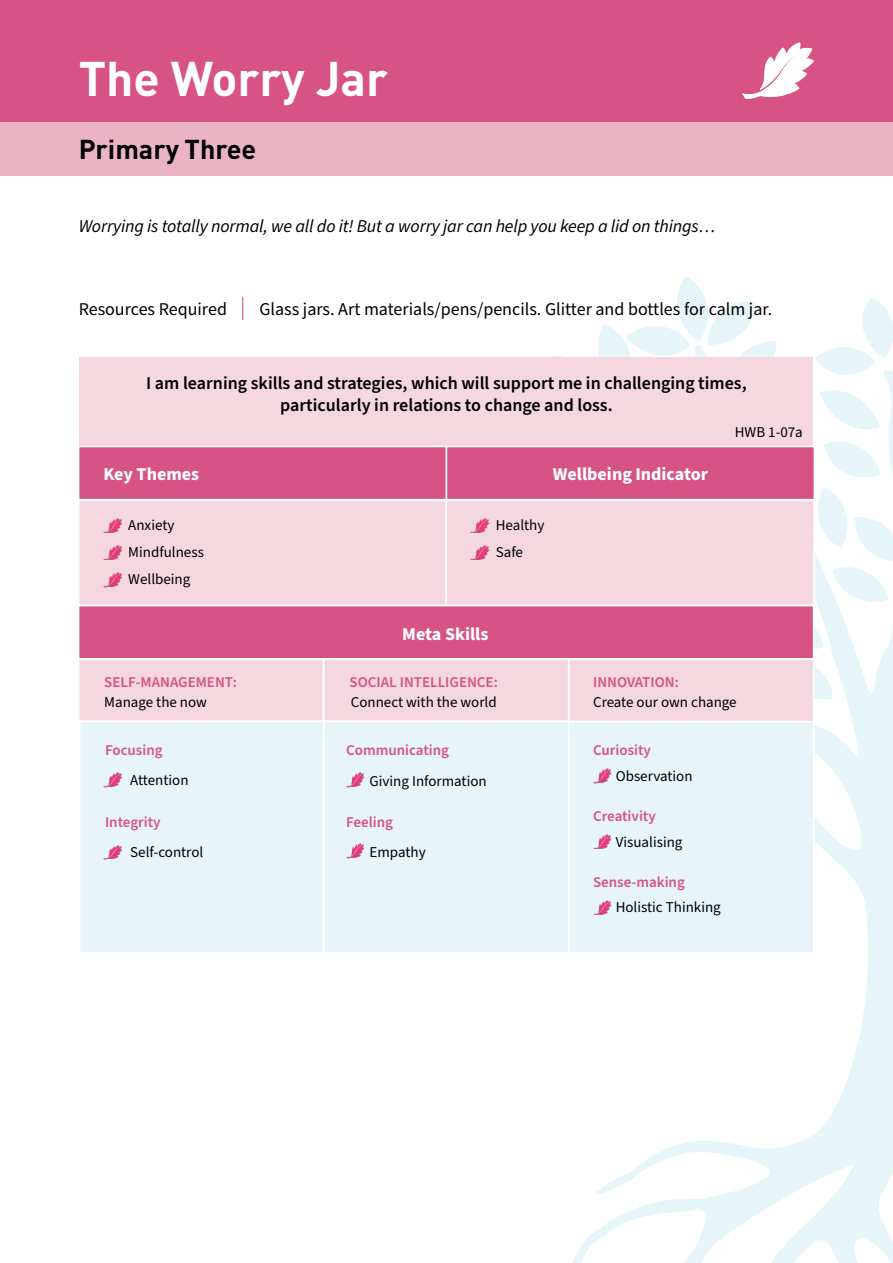
<style>
.page{position:relative;width:893px;height:1263px;background:#fff}
.page>*{position:absolute;margin:0;border:0;box-sizing:border-box;transform-origin:0 0}
.t1{font:700 48px "DIN";color:#fff}
.t2{font:700 27px "DIN";color:#000}
.t3{font:600 18px/21.6px "Source Sans Pro";color:#000;text-align:center}
.t4{font:18px "Source Sans Pro";color:#000}
.t5{font:italic 18px "Source Sans Pro";letter-spacing:-.01em;color:#000}
.t6{font:700 18px "Source Sans Pro";color:#fff}
.t7{font:15px/27px "Source Sans Pro";color:#000}
.t8{font:600 15px "Source Sans Pro";color:#d75385}
</style>
<div class="page">
<svg style="left:572px;top:819px;width:321px;height:444px"></svg>
<svg style="left:549px;top:276px;width:344px;height:543px"></svg>
<div style="left:0;top:0;width:893px;height:176px;background:#d75385"></div>
<div style="left:0;top:123px;width:893px;height:53px;background:#ebb4c4"></div>
<div style="left:80px;top:357px;width:733px;height:89px;background:#f4d7df"></div>
<div style="left:78px;top:500px;width:369px;height:106px;background:#f4d7df;border:2px solid #fff"></div>
<div style="left:78px;top:658px;width:246px;height:64px;background:#f4d7df;border:2px solid #fff"></div>
<div style="left:79px;top:720px;width:245px;height:234px;background:#e7f5f8;border:2px solid #fff"></div>
<div style="left:568px;top:720px;width:246px;height:234px;background:#e7f5f8;border:2px solid #fff"></div>
<div style="left:323px;top:658px;width:246px;height:64px;background:#f4d7df;border:2px solid #fff"></div>
<div style="left:568px;top:658px;width:246px;height:64px;background:#f4d7df;border:2px solid #fff"></div>
<div style="left:445px;top:500px;width:370px;height:106px;background:#f4d7df;border:2px solid #fff"></div>
<div style="left:78px;top:446px;width:369px;height:54px;background:#d75385;border:2px solid #fff"></div>
<div style="left:78px;top:605px;width:736px;height:54px;background:#d75385;border:2px solid #fff"></div>
<div style="left:446px;top:446px;width:369px;height:54px;background:#d75385;border:2px solid #fff"></div>
<svg style="left:242px;top:297px;width:1px;height:23px"></svg>
<img style="left:104px;top:518px;width:18px;height:14px">
<img style="left:471px;top:518px;width:18px;height:14px">
<img style="left:103px;top:546px;width:19px;height:14px">
<img style="left:471px;top:546px;width:18px;height:14px">
<img style="left:103px;top:573px;width:19px;height:14px">
<img style="left:103px;top:773px;width:19px;height:14px">
<img style="left:103px;top:845px;width:19px;height:14px">
<img style="left:593px;top:769px;width:18px;height:14px">
<img style="left:593px;top:835px;width:18px;height:14px">
<img style="left:593px;top:900px;width:18px;height:15px">
<div style="left:323px;top:720px;width:247px;height:234px;background:#e7f5f8;border:2px solid #fff"></div>
<img style="left:346px;top:773px;width:18px;height:14px">
<img style="left:346px;top:844px;width:18px;height:14px">
<svg style="left:740px;top:42px;width:74px;height:57px"></svg>
<h1 class="t1" style="left:79px;top:62px;width:311px">The Worry Jar</h1>
<h2 class="t2" style="left:79px;top:139px;width:179px">Primary Three</h2>
<p class="t5" style="left:79px;top:219px;width:639px">Worrying is totally normal, we all do it! But a worry jar can help you keep a lid on things…</p>
<p class="t4" style="left:79px;top:302px;width:150px">Resources Required</p>
<p class="t4" style="left:259px;top:302px;width:514px">Glass jars. Art materials/pens/pencils. Glitter and bottles for calm jar.</p>
<p class="t3" style="left:146px;top:374px;width:602px">I am learning skills and strategies, which will support me in challenging times, particularly in relations to change and loss.</p>
<p class="t6" style="left:103px;top:467px;width:97px">Key Themes</p>
<p class="t6" style="left:553px;top:467px;width:157px">Wellbeing Indicator</p>
<p class="t7" style="left:128px;top:513px;width:77px">Anxiety<br>Mindfulness<br>Wellbeing</p>
<p class="t7" style="left:496px;top:513px;width:50px">Healthy<br>Safe</p>
<p class="t6" style="left:402px;top:627px;width:88px">Meta Skills</p>
<p class="t7" style="left:735px;top:420px;width:69px">HWB 1-07a</p>
<p class="t8" style="left:104px;top:676px;width:134px">SELF-MANAGEMENT:</p>
<p class="t7" style="left:104px;top:689px;width:104px">Manage the now</p>
<p class="t8" style="left:105px;top:744px;width:59px">Focusing</p>
<p class="t8" style="left:350px;top:676px;width:150px">SOCIAL INTELLIGENCE:</p>
<p class="t7" style="left:351px;top:689px;width:147px">Connect with the world</p>
<p class="t8" style="left:346px;top:744px;width:104px">Communicating</p>
<p class="t8" style="left:593px;top:676px;width:87px">INNOVATION:</p>
<p class="t7" style="left:593px;top:689px;width:145px">Create our own change</p>
<p class="t8" style="left:593px;top:744px;width:59px">Curiosity</p>
<p class="t7" style="left:130px;top:767px;width:60px">Attention</p>
<p class="t7" style="left:370px;top:769px;width:119px">Giving Information</p>
<p class="t7" style="left:616px;top:764px;width:78px">Observation</p>
<p class="t8" style="left:105px;top:816px;width:57px">Integrity</p>
<p class="t8" style="left:346px;top:816px;width:48px">Feeling</p>
<p class="t8" style="left:593px;top:810px;width:64px">Creativity</p>
<p class="t7" style="left:130px;top:840px;width:75px">Self-control</p>
<p class="t7" style="left:370px;top:840px;width:58px">Empathy</p>
<p class="t7" style="left:616px;top:829px;width:68px">Visualising</p>
<p class="t8" style="left:593px;top:876px;width:93px">Sense-making</p>
<p class="t7" style="left:616px;top:895px;width:107px">Holistic Thinking</p>
</div>
